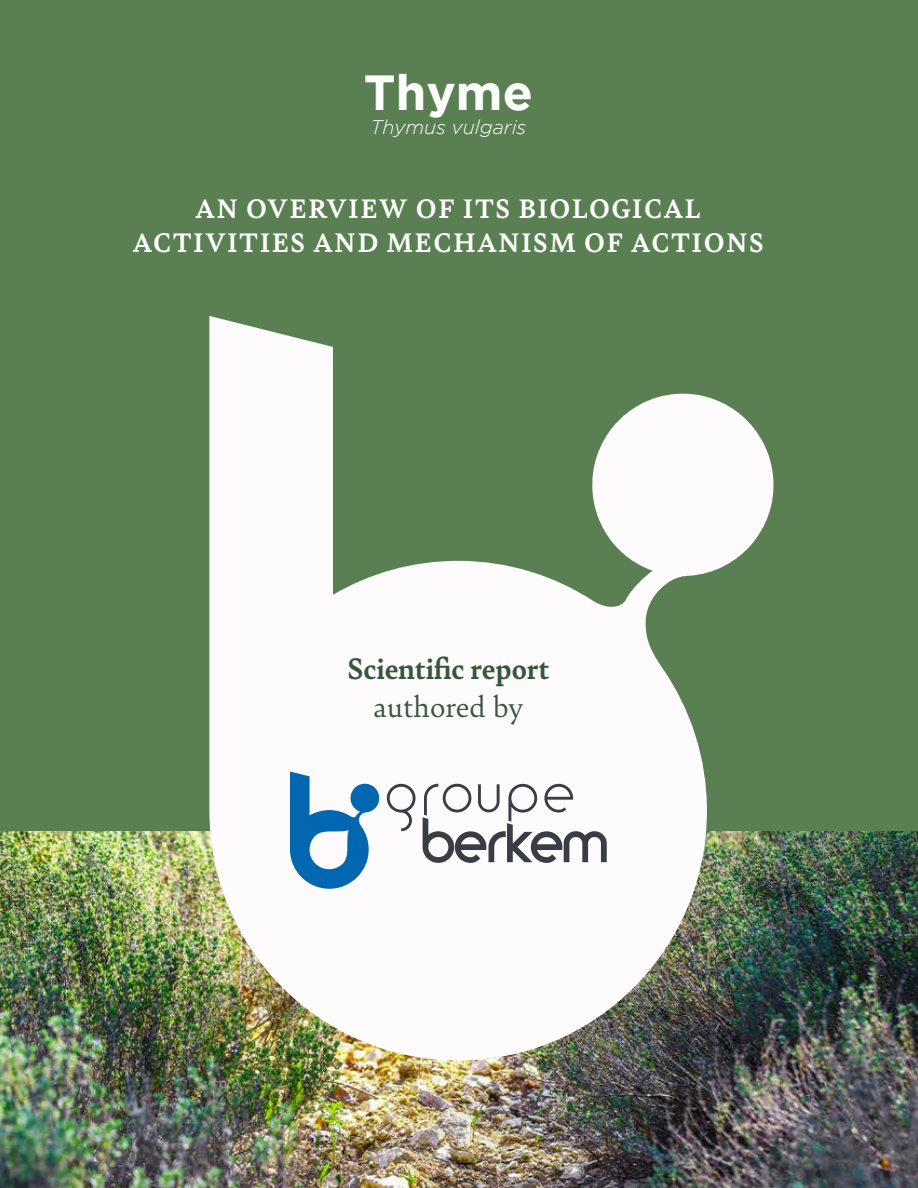
<style>
.page{position:relative;width:918px;height:1188px;background:#fff}
.page>*{position:absolute;margin:0;border:0;box-sizing:border-box;transform-origin:0 0}
.t1{font:700 49.2px "Gotham";color:#fff}
.t2{font:700 31.5px "Bely";color:#37573c}
.t3{font:31.5px "Bely";color:#37573c}
.t4{font:700 28.5px/34.2px "Bely";letter-spacing:.05em;color:#fff;text-align:center}
.t5{font:italic 300 19.65px "Gotham";color:#fff}
</style>
<div class="page">
<img style="left:0;top:830px;width:918px;height:358px">
<div style="left:0;top:0;width:918px;height:830px;background:#597f52"></div>
<svg style="left:209px;top:316px;width:565px;height:744px;fill:#fefbfc"></svg>
<svg style="left:290px;top:771px;width:89px;height:118px"></svg>
<svg style="left:387px;top:784px;width:29px;height:47px"></svg>
<svg style="left:423px;top:784px;width:184px;height:79px"></svg>
<h1 class="t1" style="left:364px;top:74px;width:170px">Thyme</h1>
<p class="t5" style="left:370px;top:120px;width:158px">Thymus vulgaris</p>
<p class="t4" style="left:133px;top:194px;width:632px">AN OVERVIEW OF ITS BIOLOGICAL<br>ACTIVITIES AND MECHANISM OF ACTIONS</p>
<p class="t2" style="left:347px;top:656px;width:203px">Scientific report</p>
<p class="t3" style="left:374px;top:694px;width:151px">authored by</p>
</div>
